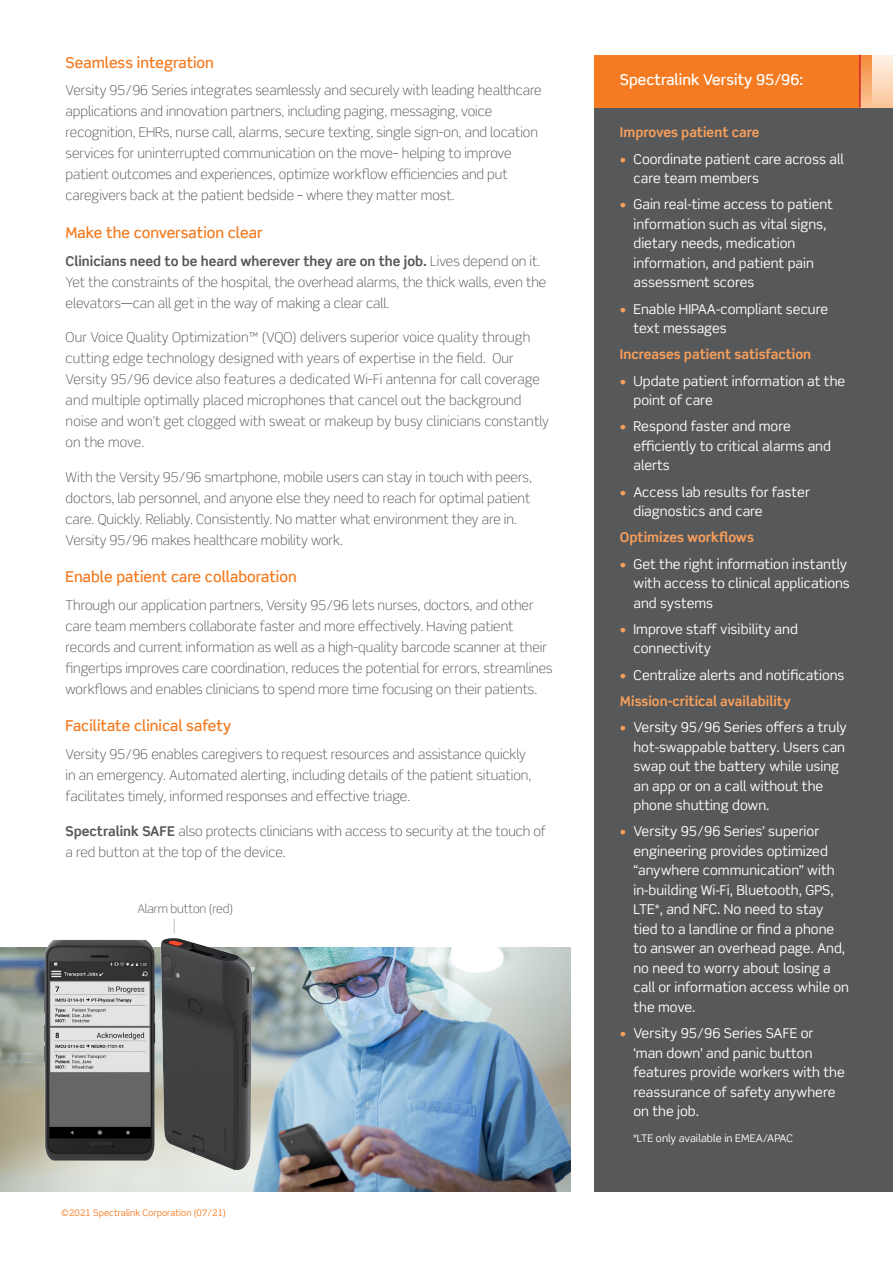
<style>
.page{position:relative;width:893px;height:1263px;background:#fff}
.page>*{position:absolute;margin:0;border:0;box-sizing:border-box;transform-origin:0 0}
.t1{font:500 15px "Scene Std";color:#f47b21}
.t2{font:500 15px "Scene Std";color:#fff}
.Body{font:300 13.5px/21px "Scene Std";color:#57585a}
.t3{font:13.5px/19.5px "Scene Std";color:#fff}
.Bullets_-_benefits{font:700 13.5px "Scene Std";color:#f89f5b}
.t4{font:300 12px "Scene Std";letter-spacing:-.01em;color:#57585a}
.Bullets_-_benefits-2{font:10.5px "Scene Std";color:#fff}
.t5{font:9px "Scene Std";color:#f47b21}
.s1{font-weight:700}
.s2{color:#f89f5b}
</style>
<div class="page">
<img style="left:0;top:947px;width:570px;height:244px">
<div style="left:594px;top:104px;width:299px;height:1087px;background:#57585a"></div>
<div style="left:594px;top:55px;width:277px;height:52px;background:#f47b21"></div>
<svg style="left:861px;top:55px;width:32px;height:52px;background:#fbc9a2"></svg>
<hr style="left:859px;top:55px;width:2px;height:52px;background:#d1232a">
<img style="left:37px;top:927px;width:224px;height:253px">
<svg style="left:174px;top:918px;width:1px;height:15px"></svg>
<h3 class="t1" style="left:66px;top:53px;width:150px">Seamless integration</h3>
<p class="Body" style="left:66px;top:80px;width:478px">Versity 95/96 Series integrates seamlessly and securely with leading healthcare applications and innovation partners, including paging, messaging, voice recognition, EHRs, nurse call, alarms, secure texting, single sign-on, and location services for uninterrupted communication on the move– helping to improve patient outcomes and experiences, optimize workflow efficiencies and put caregivers back at the patient bedside – where they matter most.</p>
<h3 class="t1" style="left:66px;top:223px;width:199px">Make the conversation clear</h3>
<p class="Body" style="left:66px;top:250px;width:482px"><span class="s1">Clinicians need to be heard wherever they are on the job.</span> Lives depend on it.<br>Yet the constraints of the hospital, the overhead alarms, the thick walls, even the elevators—can all get in the way of making a clear call.</p>
<p class="Body" style="left:66px;top:327px;width:485px">Our Voice Quality Optimization™ (VQO) delivers superior voice quality through cutting edge technology designed with years of expertise in the field. Our Versity 95/96 device also features a dedicated Wi-Fi antenna for call coverage and multiple optimally placed microphones that cancel out the background noise and won’t get clogged with sweat or makeup by busy clinicians constantly on the move.</p>
<p class="Body" style="left:66px;top:466px;width:468px">With the Versity 95/96 smartphone, mobile users can stay in touch with peers, doctors, lab personnel, and anyone else they need to reach for optimal patient care. Quickly. Reliably. Consistently. No matter what environment they are in.<br>Versity 95/96 makes healthcare mobility work.</p>
<h3 class="t1" style="left:66px;top:567px;width:233px">Enable patient care collaboration</h3>
<p class="Body" style="left:66px;top:594px;width:489px">Through our application partners, Versity 95/96 lets nurses, doctors, and other care team members collaborate faster and more effectively. Having patient records and current information as well as a high-quality barcode scanner at their fingertips improves care coordination, reduces the potential for errors, streamlines workflows and enables clinicians to spend more time focusing on their patients.</p>
<h3 class="t1" style="left:66px;top:717px;width:167px">Facilitate clinical safety</h3>
<p class="Body" style="left:66px;top:744px;width:467px">Versity 95/96 enables caregivers to request resources and assistance quickly in an emergency. Automated alerting, including details of the patient situation, facilitates timely, informed responses and effective triage.</p>
<p class="Body" style="left:66px;top:820px;width:482px"><span class="s1">Spectralink SAFE</span> also protects clinicians with access to security at the touch of a red button at the top of the device.</p>
<p class="t4" style="left:137px;top:901px;width:97px">Alarm button (red)</p>
<p class="t5" style="left:61px;top:1207px;width:166px">©2021 Spectralink Corporation (07/21)</p>
<h3 class="t2" style="left:620px;top:70px;width:185px">Spectralink Versity 95/96:</h3>
<p class="Bullets_-_benefits" style="left:620px;top:124px;width:141px">Improves patient care</p>
<p class="t3" style="left:633px;top:149px;width:212px;text-indent:-14px"><span class="s2">•</span> Coordinate patient care across all care team members</p>
<p class="t3" style="left:633px;top:194px;width:201px;text-indent:-14px"><span class="s2">•</span> Gain real-time access to patient information such as vital signs, dietary needs, medication information, and patient pain assessment scores</p>
<p class="t3" style="left:633px;top:299px;width:196px;text-indent:-14px"><span class="s2">•</span> Enable HIPAA-compliant secure text messages</p>
<p class="Bullets_-_benefits" style="left:620px;top:346px;width:193px">Increases patient satisfaction</p>
<p class="t3" style="left:633px;top:371px;width:213px;text-indent:-14px"><span class="s2">•</span> Update patient information at the point of care</p>
<p class="t3" style="left:633px;top:416px;width:199px;text-indent:-14px"><span class="s2">•</span> Respond faster and more efficiently to critical alarms and alerts</p>
<p class="t3" style="left:633px;top:482px;width:178px;text-indent:-14px"><span class="s2">•</span> Access lab results for faster diagnostics and care</p>
<p class="Bullets_-_benefits" style="left:620px;top:529px;width:135px">Optimizes workflows</p>
<p class="t3" style="left:633px;top:554px;width:218px;text-indent:-14px"><span class="s2">•</span> Get the right information instantly with access to clinical applications and systems</p>
<p class="t3" style="left:633px;top:619px;width:166px;text-indent:-14px"><span class="s2">•</span> Improve staff visibility and connectivity</p>
<p class="t3" style="left:620px;top:665px;width:226px"><span class="s2">•</span> Centralize alerts and notifications</p>
<p class="Bullets_-_benefits" style="left:620px;top:692px;width:172px">Mission-critical availability</p>
<p class="t3" style="left:633px;top:717px;width:215px;text-indent:-14px"><span class="s2">•</span> Versity 95/96 Series offers a truly hot-swappable battery. Users can swap out the battery while using an app or on a call without the phone shutting down.</p>
<p class="t3" style="left:633px;top:821px;width:217px;text-indent:-14px"><span class="s2">•</span> Versity 95/96 Series’ superior engineering provides optimized “anywhere communication” with in-building Wi-Fi, Bluetooth, GPS,<br>LTE*, and NFC. No need to stay tied to a landline or find a phone to answer an overhead page. And, no need to worry about losing a call or information access while on the move.</p>
<p class="t3" style="left:633px;top:1023px;width:213px;text-indent:-14px"><span class="s2">•</span> Versity 95/96 Series SAFE or ‘man down’ and panic button features provide workers with the reassurance of safety anywhere on the job.</p>
<p class="Bullets_-_benefits-2" style="left:633px;top:1132px;width:161px">*LTE only available in EMEA/APAC</p>
</div>
